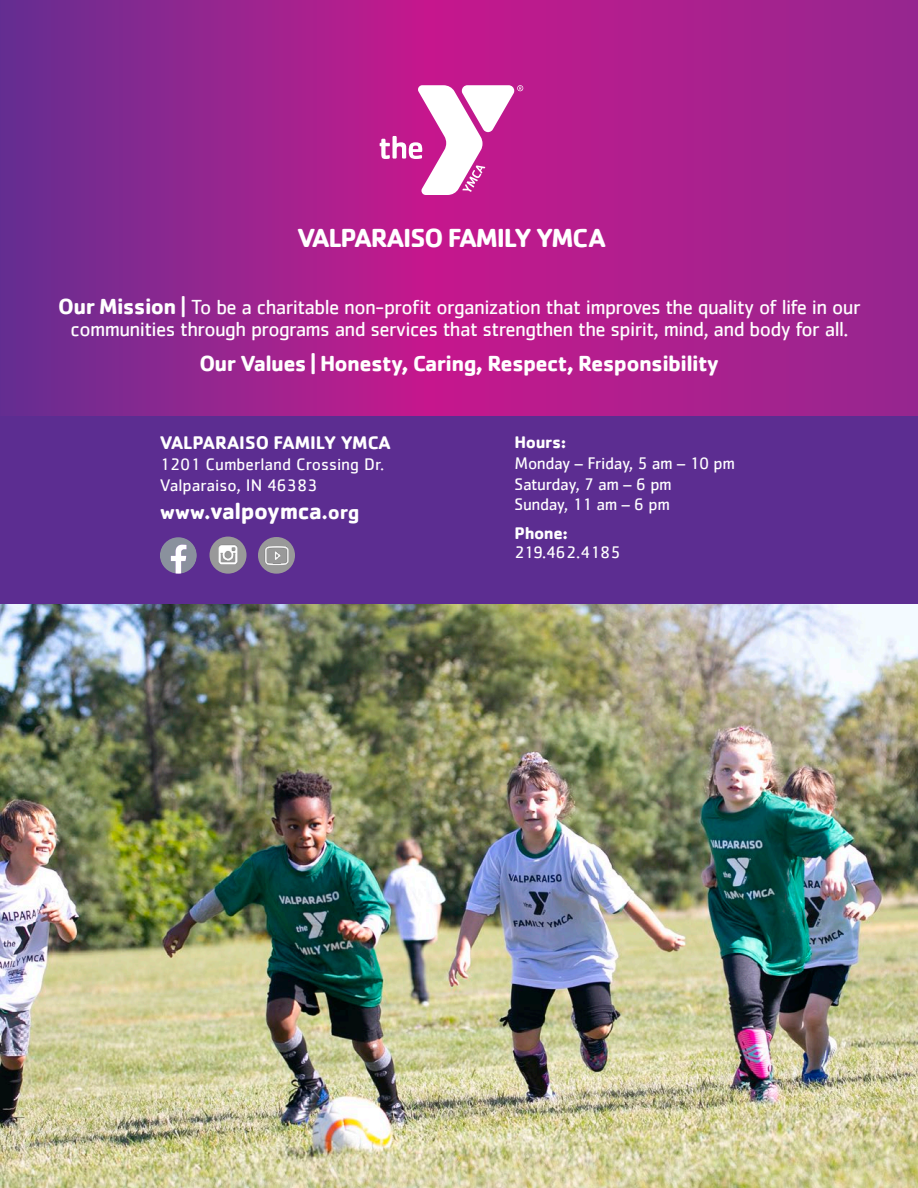
<style>
.page{position:relative;width:918px;height:1188px;background:#fff}
.page>*{position:absolute;margin:0;border:0;box-sizing:border-box;transform-origin:0 0}
.t1{font:700 27px "Cachet";letter-spacing:-.04em;color:#fff}
.t2{font:700 23.7px "Cachet";letter-spacing:-.02em;color:#fff}
.t3{font:700 22.5px "Cachet";letter-spacing:-.03em;color:#fff}
.t4{font:21px/22.5px "Cachet";letter-spacing:-.03em;color:#fff;text-align:center}
.t5{font:700 18.9px "Cachet";color:#fff}
.t6{font:17.4px/20.9px "Cachet";color:#fff}
.t7{font:17.4px/20.9px "Cachet";letter-spacing:-.025em;color:#fff}
.t8{font:700 17.4px "Cachet";letter-spacing:-.025em;color:#fff}
.s1{font-weight:700;font-size:22.5px}
.s2{font-weight:500;font-size:22.5px}
.s3{font-size:20.4px}
</style>
<div class="page">
<img style="left:0;top:604px;width:918px;height:584px">
<svg style="left:0;top:0;width:918px;height:416px;background:#a0228e"></svg>
<div style="left:0;top:416px;width:918px;height:188px;background:#5c2d91"></div>
<div style="left:210px;top:537px;width:37px;height:37px;background:#999;border-radius:19px"></div>
<img style="left:213px;top:540px;width:30px;height:29px">
<img style="left:258px;top:537px;width:37px;height:37px;border-radius:18px">
<svg style="left:160px;top:537px;width:37px;height:37px"></svg>
<svg style="left:380px;top:85px;width:143px;height:110px"></svg>
<p class="t1" style="left:297px;top:220px;width:310px">VALPARAISO FAMILY YMCA</p>
<p class="t4" style="left:58px;top:295px;width:804px"><span class="s1">Our Mission</span> <span class="s2">|</span> To be a charitable non-profit organization that improves the quality of life in our communities through programs and services that strengthen the spirit, mind, and body for all.</p>
<p class="t3" style="left:199px;top:349px;width:522px">Our Values | Honesty, Caring, Respect, Responsibility</p>
<p class="t5" style="left:160px;top:431px;width:232px">VALPARAISO FAMILY YMCA</p>
<p class="t6" style="left:160px;top:453px;width:226px">1201 Cumberland Crossing Dr.<br>Valparaiso, IN 46383</p>
<p class="t2" style="left:160px;top:496px;width:201px"><span class="s3">www.</span>valpoymca<span class="s3">.org</span></p>
<p class="t8" style="left:515px;top:431px;width:53px">Hours:</p>
<p class="t7" style="left:515px;top:452px;width:222px">Monday – Friday, 5 am – 10 pm<br>Saturday, 7 am – 6 pm<br>Sunday, 11 am – 6 pm</p>
<p class="t8" style="left:515px;top:522px;width:55px">Phone:</p>
<p class="t6" style="left:515px;top:541px;width:107px">219.462.4185</p>
</div>
